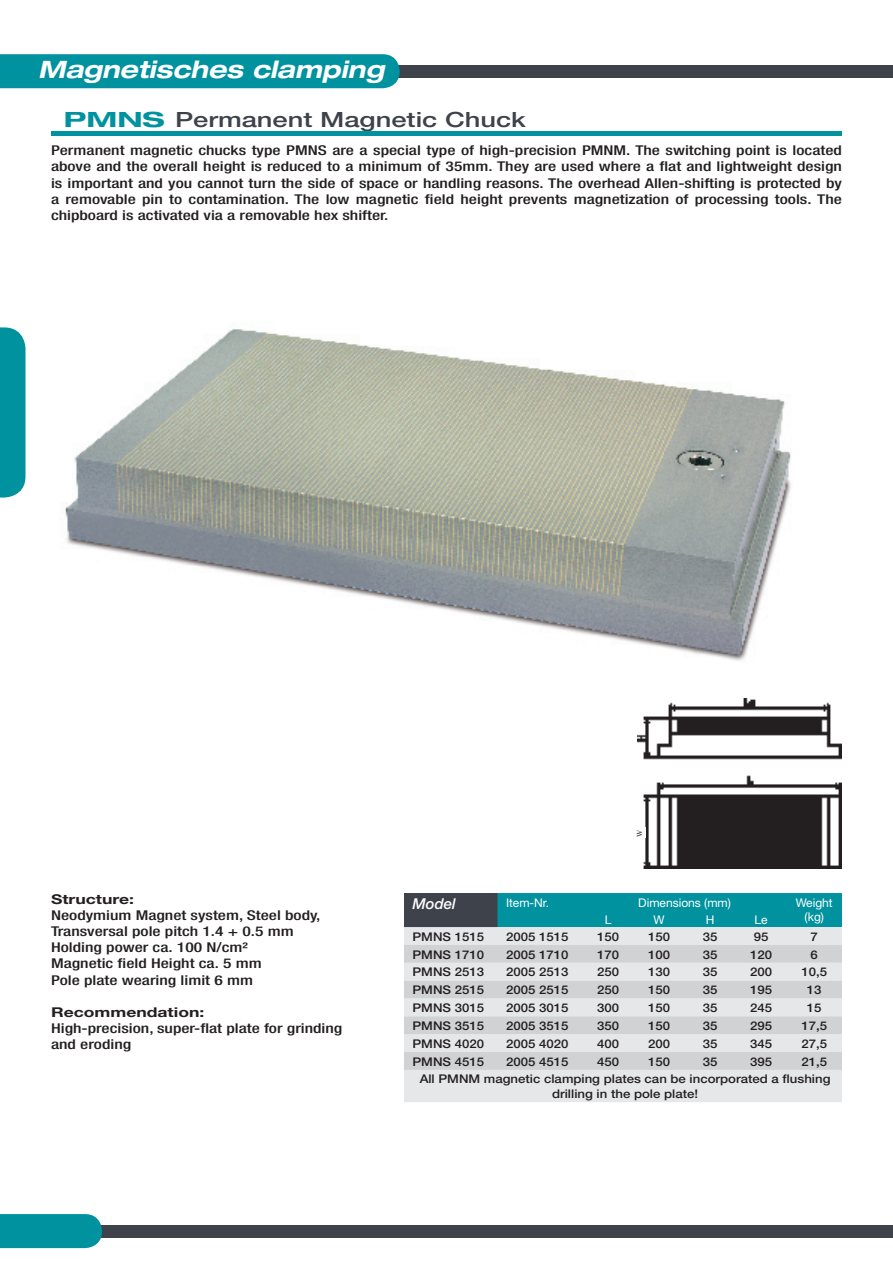
<style>
.page{position:relative;width:893px;height:1263px;background:#fff}
.page>*{position:absolute;margin:0;border:0;box-sizing:border-box;transform-origin:0 0}
.t1{font:italic 700 expanded 24px "Helvetica Neue";color:#fff}
.t2{font:500 21px "Helvetica Neue";color:#3d424b;scale:1.3 1}
.t3{font:italic 500 15px "Helvetica Neue";color:#fff}
.heading_1{font:500 condensed 13.5px/16.2px "Helvetica Neue";color:#231f20;scale:1.3 1}
.t4{font:500 12px/14.4px "Helvetica Neue";color:#231f20;text-align:center;scale:1.1 1}
.t5{font:12px "Helvetica Neue";color:#fff}
.t6{font:7.5px "Times New Roman";color:#231f20}
.s1{font-weight:700;font-stretch:expanded;color:#00929e}
.s2{font-weight:700;font-stretch:normal}
</style>
<div class="page">
<img style="left:65px;top:329px;width:726px;height:332px">
<div style="left:0;top:65px;width:893px;height:13px;background:#3d424b"></div>
<div style="left:0;top:54px;width:400px;height:34px;background:#00929e"></div>
<div style="left:0;top:1225px;width:893px;height:12px;background:#3d424b"></div>
<div style="left:0;top:1214px;width:102px;height:34px;background:#00929e"></div>
<hr style="left:51px;top:132px;width:791px;height:4px;background:#00929e">
<div style="left:404px;top:893px;width:93px;height:34px;background:#3d424b"></div>
<div style="left:497px;top:893px;width:345px;height:34px;background:#00929e"></div>
<div style="left:404px;top:927px;width:438px;height:175px;background:#e6e7e9"></div>
<svg style="left:404px;top:945px;width:438px;height:125px;background:#dadbdd"></svg>
<img style="left:637px;top:699px;width:205px;height:170px">
<svg style="left:0;top:327px;width:26px;height:170px;background:#0f98a3"></svg>
<div style="left:637px;top:827px;width:9px;height:10px;background:#fff"></div>
<p class="t1" style="left:38px;top:55px;width:347px">Magnetisches clamping</p>
<p class="t1" style="left:51px;top:55px;width:310px">Magnetisches Heben</p>
<p class="t2" style="left:64px;top:107px;width:357px"><span class="s1">PMNS</span> Permanent Magnetic Chuck</p>
<p class="heading_1" style="left:51px;top:142px;width:610px;text-align:justify">Permanent magnetic chucks type PMNS are a special type of high-precision PMNM. The switching point is located above and the overall height is reduced to a minimum of 35mm. They are used where a flat and lightweight design is important and you cannot turn the side of space or handling reasons. The overhead Allen-shifting is protected by a removable pin to contamination. The low magnetic field height prevents magnetization of processing tools. The chipboard is activated via a removable hex shifter.</p>
<p class="heading_1" style="left:51px;top:890px;width:209px"><span class="s2">Structure:<br></span>Neodymium Magnet system, Steel body,</p>
<p class="heading_1" style="left:51px;top:923px;width:188px">Transversal pole pitch 1.4 + 0.5 mm</p>
<p class="heading_1" style="left:51px;top:939px;width:153px">Holding power ca. 100 N/cm²</p>
<p class="heading_1" style="left:51px;top:955px;width:164px">Magnetic field Height ca. 5 mm</p>
<p class="heading_1" style="left:51px;top:971px;width:157px">Pole plate wearing limit 6 mm</p>
<p class="heading_1" style="left:51px;top:1004px;width:226px"><span class="s2">Recommendation:<br></span>High-precision, super-flat plate for grinding and eroding</p>
<p class="t6" style="left:634px;top:837px;width:9px;rotate:-90deg">W</p>
<p class="t3" style="left:412px;top:895px;width:45px">Model</p>
<p class="t5" style="left:506px;top:895px;width:45px">Item-Nr.</p>
<p class="t5" style="left:638px;top:895px;width:94px">Dimensions (mm)</p>
<p class="t5" style="left:796px;top:895px;width:38px">Weight</p>
<p class="t5" style="left:605px;top:912px;width:8px">L</p>
<p class="t5" style="left:653px;top:912px;width:13px">W</p>
<p class="t5" style="left:706px;top:912px;width:10px">H</p>
<p class="t5" style="left:755px;top:912px;width:15px">Le</p>
<p class="t5" style="left:805px;top:910px;width:21px">(kg)</p>
<p class="t4" style="left:412px;top:929px;width:67px">PMNS 1515</p>
<p class="t4" style="left:506px;top:929px;width:58px">2005 1515</p>
<p class="t4" style="left:597px;top:929px;width:22px">150</p>
<p class="t4" style="left:648px;top:929px;width:22px">150</p>
<p class="t4" style="left:703px;top:929px;width:15px">35</p>
<p class="t4" style="left:754px;top:929px;width:15px">95</p>
<p class="t4" style="left:811px;top:929px;width:8px">7</p>
<p class="t4" style="left:412px;top:947px;width:67px">PMNS 1710</p>
<p class="t4" style="left:506px;top:947px;width:58px">2005 1710</p>
<p class="t4" style="left:597px;top:947px;width:22px">170</p>
<p class="t4" style="left:648px;top:947px;width:22px">100</p>
<p class="t4" style="left:703px;top:947px;width:15px">35</p>
<p class="t4" style="left:750px;top:947px;width:22px">120</p>
<p class="t4" style="left:811px;top:947px;width:8px">6</p>
<p class="t4" style="left:412px;top:965px;width:67px">PMNS 2513</p>
<p class="t4" style="left:506px;top:965px;width:58px">2005 2513</p>
<p class="t4" style="left:597px;top:965px;width:22px">250</p>
<p class="t4" style="left:648px;top:965px;width:22px">130</p>
<p class="t4" style="left:703px;top:965px;width:15px">35</p>
<p class="t4" style="left:750px;top:965px;width:22px">200</p>
<p class="t4" style="left:801px;top:965px;width:25px">10,5</p>
<p class="t4" style="left:412px;top:982px;width:67px">PMNS 2515</p>
<p class="t4" style="left:506px;top:982px;width:58px">2005 2515</p>
<p class="t4" style="left:597px;top:982px;width:22px">250</p>
<p class="t4" style="left:648px;top:982px;width:22px">150</p>
<p class="t4" style="left:703px;top:982px;width:15px">35</p>
<p class="t4" style="left:750px;top:982px;width:22px">195</p>
<p class="t4" style="left:807px;top:982px;width:15px">13</p>
<p class="t4" style="left:412px;top:1000px;width:67px">PMNS 3015</p>
<p class="t4" style="left:506px;top:1000px;width:58px">2005 3015</p>
<p class="t4" style="left:597px;top:1000px;width:22px">300</p>
<p class="t4" style="left:648px;top:1000px;width:22px">150</p>
<p class="t4" style="left:703px;top:1000px;width:15px">35</p>
<p class="t4" style="left:750px;top:1000px;width:22px">245</p>
<p class="t4" style="left:807px;top:1000px;width:15px">15</p>
<p class="t4" style="left:412px;top:1018px;width:67px">PMNS 3515</p>
<p class="t4" style="left:506px;top:1018px;width:58px">2005 3515</p>
<p class="t4" style="left:597px;top:1018px;width:22px">350</p>
<p class="t4" style="left:648px;top:1018px;width:22px">150</p>
<p class="t4" style="left:703px;top:1018px;width:15px">35</p>
<p class="t4" style="left:750px;top:1018px;width:22px">295</p>
<p class="t4" style="left:801px;top:1018px;width:25px">17,5</p>
<p class="t4" style="left:412px;top:1036px;width:67px">PMNS 4020</p>
<p class="t4" style="left:506px;top:1036px;width:58px">2005 4020</p>
<p class="t4" style="left:597px;top:1036px;width:22px">400</p>
<p class="t4" style="left:648px;top:1036px;width:22px">200</p>
<p class="t4" style="left:703px;top:1036px;width:15px">35</p>
<p class="t4" style="left:750px;top:1036px;width:22px">345</p>
<p class="t4" style="left:801px;top:1036px;width:25px">27,5</p>
<p class="t4" style="left:412px;top:1054px;width:67px">PMNS 4515</p>
<p class="t4" style="left:506px;top:1054px;width:58px">2005 4515</p>
<p class="t4" style="left:597px;top:1054px;width:22px">450</p>
<p class="t4" style="left:648px;top:1054px;width:22px">150</p>
<p class="t4" style="left:703px;top:1054px;width:15px">35</p>
<p class="t4" style="left:750px;top:1054px;width:22px">395</p>
<p class="t4" style="left:801px;top:1054px;width:25px">21,5</p>
<p class="t4" style="left:420px;top:1072px;width:375px">All PMNM magnetic clamping plates can be incorporated a flushing drilling in the pole plate!</p>
</div>
